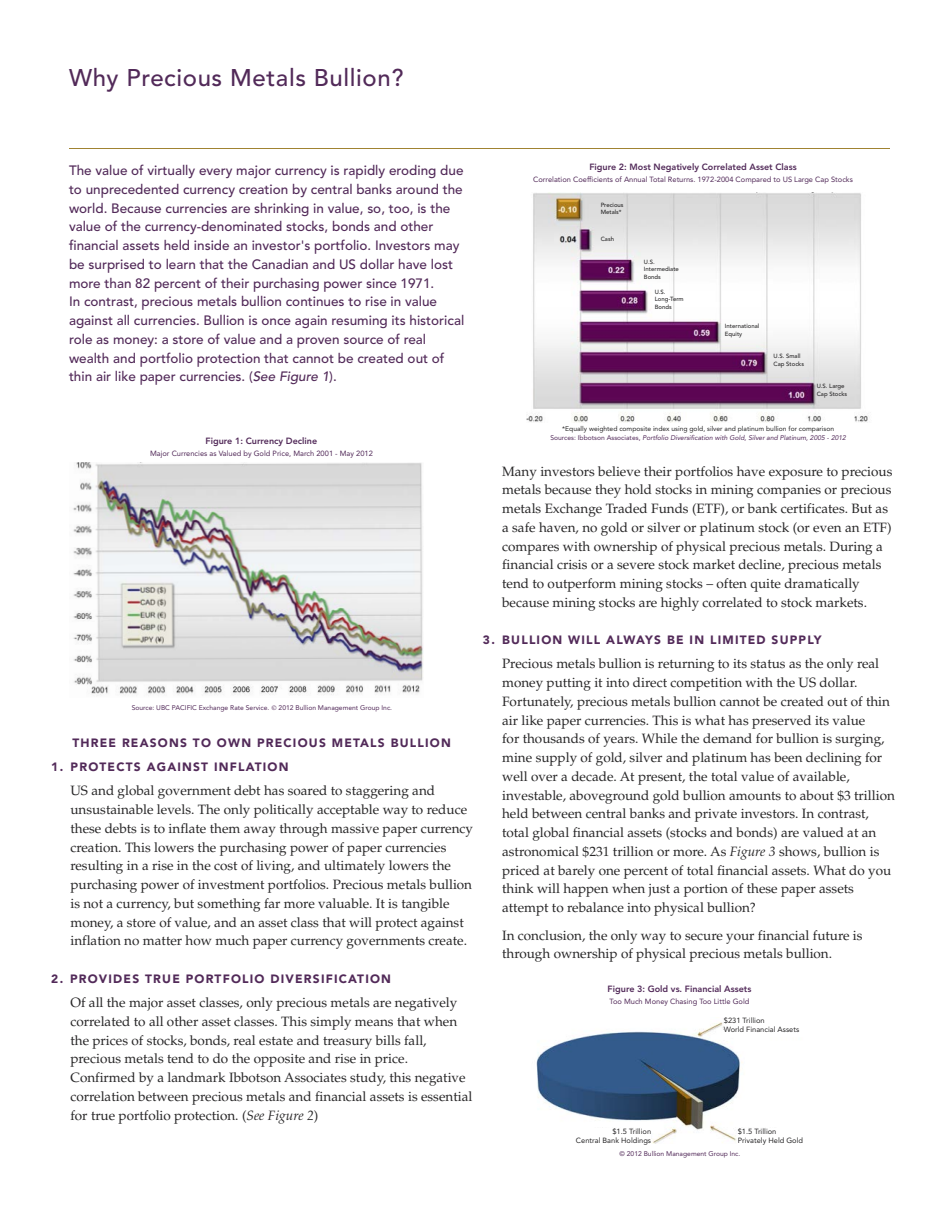
<style>
.page{position:relative;width:945px;height:1215px;background:#fff}
.page>*{position:absolute;margin:0;border:0;box-sizing:border-box;transform-origin:0 0}
.t1{font:500 24px "Avenir LT Std";letter-spacing:.025em;color:#522a59}
.t2{font:13.5px/18.8px "Palatino LT Std";color:#272627}
.t3{font:500 13.5px/18.8px "Avenir LT Std";color:#522a59}
.t4{font:900 12px "Avenir LT Std";letter-spacing:.1em;color:#522a59}
.t5{font:800 9px "Avenir LT Std";color:#522a59}
.t6{font:7.5px "Avenir LT Std";color:#522a59}
.t7{font:7.5px/9px "Avenir LT Std";color:#272627}
.t8{font:6.75px/9px "Avenir LT Std";color:#272627;text-align:center}
.t9{font:6.75px "Avenir LT Std";color:#522a59}
.t10{font:500 6px/7.5px "Avenir LT Std";color:#272627}
.s1{font-style:italic}
.s2{color:#522a59}
.s3{font-style:italic;color:#522a59}
</style>
<div class="page">
<hr style="left:69px;top:148px;width:821px;height:1px;background:#a08331">
<img style="left:526px;top:193px;width:343px;height:230px">
<div style="left:490px;top:203px;width:41px;height:204px;background:#fff"></div>
<img style="left:536px;top:1022px;width:207px;height:121px">
<div style="left:738px;top:1128px;width:121px;height:20px;background:#fff"></div>
<div style="left:533px;top:1128px;width:118px;height:20px;background:#fff"></div>
<img style="left:73px;top:462px;width:351px;height:234px">
<div style="left:722px;top:1030px;width:14px;height:6px;background:#fff"></div>
<div style="left:724px;top:1017px;width:135px;height:19px;background:#fff"></div>
<h1 class="t1" style="left:69px;top:68px;width:336px">Why Precious Metals Bullion?</h1>
<p class="t3" style="left:69px;top:162px;width:397px">The value of virtually every major currency is rapidly eroding due to unprecedented currency creation by central banks around the world. Because currencies are shrinking in value, so, too, is the value of the currency-denominated stocks, bonds and other financial assets held inside an investor's portfolio. Investors may be surprised to learn that the Canadian and US dollar have lost more than 82 percent of their purchasing power since 1971.<br>In contrast, precious metals bullion continues to rise in value against all currencies. Bullion is once again resuming its historical role as money: a store of value and a proven source of real wealth and portfolio protection that cannot be created out of thin air like paper currencies. (<span class="s1">See Figure 1</span>).</p>
<p class="t5" style="left:589px;top:164px;width:209px">Figure 2: Most Negatively Correlated Asset Class</p>
<p class="t6" style="left:533px;top:177px;width:321px">Correlation Coefficients of Annual Total Returns. 1972-2004 Compared to US Large Cap Stocks</p>
<p class="t10" style="left:601px;top:201px;width:24px">Precious<br>Metals*</p>
<p class="t10" style="left:601px;top:236px;width:15px">Cash</p>
<p class="t10" style="left:644px;top:258px;width:37px">U.S.<br>Intermediate<br>Bonds</p>
<p class="t10" style="left:655px;top:288px;width:31px">U.S.<br>Long-Term<br>Bonds</p>
<p class="t10" style="left:725px;top:323px;width:36px">International<br>Equity</p>
<p class="t10" style="left:774px;top:353px;width:32px">U.S. Small<br>Cap Stocks</p>
<p class="t10" style="left:817px;top:383px;width:32px">U.S. Large<br>Cap Stocks</p>
<p class="t5" style="left:206px;top:437px;width:113px">Figure 1: Currency Decline</p>
<p class="t6" style="left:150px;top:450px;width:224px">Major Currencies as Valued by Gold Price, March 2001 - May 2012</p>
<p class="t9" style="left:132px;top:705px;width:139px">Source: UBC PACIFIC Exchange Rate Service.</p>
<p class="t9" style="left:279px;top:705px;width:115px">2012 Bullion Management Group Inc.</p>
<p class="t4" style="left:72px;top:738px;width:380px">THREE REASONS TO OWN PRECIOUS METALS BULLION</p>
<p class="t4" style="left:51px;top:762px;width:239px">1. PROTECTS AGAINST INFLATION</p>
<p class="t2" style="left:70px;top:783px;width:404px">US and global government debt has soared to staggering and unsustainable levels. The only politically acceptable way to reduce these debts is to inflate them away through massive paper currency creation. This lowers the purchasing power of paper currencies resulting in a rise in the cost of living, and ultimately lowers the purchasing power of investment portfolios. Precious metals bullion is not a currency, but something far more valuable. It is tangible money, a store of value, and an asset class that will protect against inflation no matter how much paper currency governments create.</p>
<p class="t4" style="left:51px;top:974px;width:342px">2. PROVIDES TRUE PORTFOLIO DIVERSIFICATION</p>
<p class="t2" style="left:70px;top:995px;width:403px">Of all the major asset classes, only precious metals are negatively correlated to all other asset classes. This simply means that when the prices of stocks, bonds, real estate and treasury bills fall, precious metals tend to do the opposite and rise in price.<br>Confirmed by a landmark Ibbotson Associates study, this negative correlation between precious metals and financial assets is essential for true portfolio protection. (<span class="s1">See Figure 2</span>)</p>
<p class="t8" style="left:550px;top:425px;width:297px">*Equally weighted composite index using gold, silver and platinum bullion for comparison<br><span class="s2">Sources: Ibbotson Associates,</span> <span class="s3">Portfolio Diversification with Gold, Silver and Platinum, 2005 - 2012</span></p>
<p class="t2" style="left:502px;top:463px;width:392px">Many investors believe their portfolios have exposure to precious metals because they hold stocks in mining companies or precious metals Exchange Traded Funds (ETF), or bank certificates. But as a safe haven, no gold or silver or platinum stock (or even an ETF) compares with ownership of physical precious metals. During a financial crisis or a severe stock market decline, precious metals tend to outperform mining stocks – often quite dramatically because mining stocks are highly correlated to stock markets.</p>
<p class="t4" style="left:483px;top:635px;width:340px">3. BULLION WILL ALWAYS BE IN LIMITED SUPPLY</p>
<p class="t2" style="left:502px;top:656px;width:394px">Precious metals bullion is returning to its status as the only real money putting it into direct competition with the US dollar.<br>Fortunately, precious metals bullion cannot be created out of thin air like paper currencies. This is what has preserved its value<br>for thousands of years. While the demand for bullion is surging, mine supply of gold, silver and platinum has been declining for well over a decade. At present, the total value of available, investable, aboveground gold bullion amounts to about $3 trillion held between central banks and private investors. In contrast, total global financial assets (stocks and bonds) are valued at an astronomical $231 trillion or more. As <span class="s1">Figure 3</span> shows, bullion is priced at barely one percent of total financial assets. What do you think will happen when just a portion of these paper assets attempt to rebalance into physical bullion?</p>
<p class="t2" style="left:502px;top:927px;width:362px">In conclusion, the only way to secure your financial future is through ownership of physical precious metals bullion.</p>
<p class="t5" style="left:608px;top:985px;width:145px">Figure 3: Gold vs. Financial Assets</p>
<p class="t6" style="left:610px;top:999px;width:141px">Too Much Money Chasing Too Little Gold</p>
<p class="t7" style="left:576px;top:1127px;width:77px;text-align:right">$1.5 Trillion<br>Central Bank Holdings</p>
<p class="t7" style="left:724px;top:1016px;width:77px">$231 Trillion<br>World Financial Assets</p>
<p class="t7" style="left:738px;top:1127px;width:67px">$1.5 Trillion<br>Privately Held Gold</p>
<p class="t9" style="left:620px;top:1151px;width:122px">© 2012 Bullion Management Group Inc.</p>
</div>
